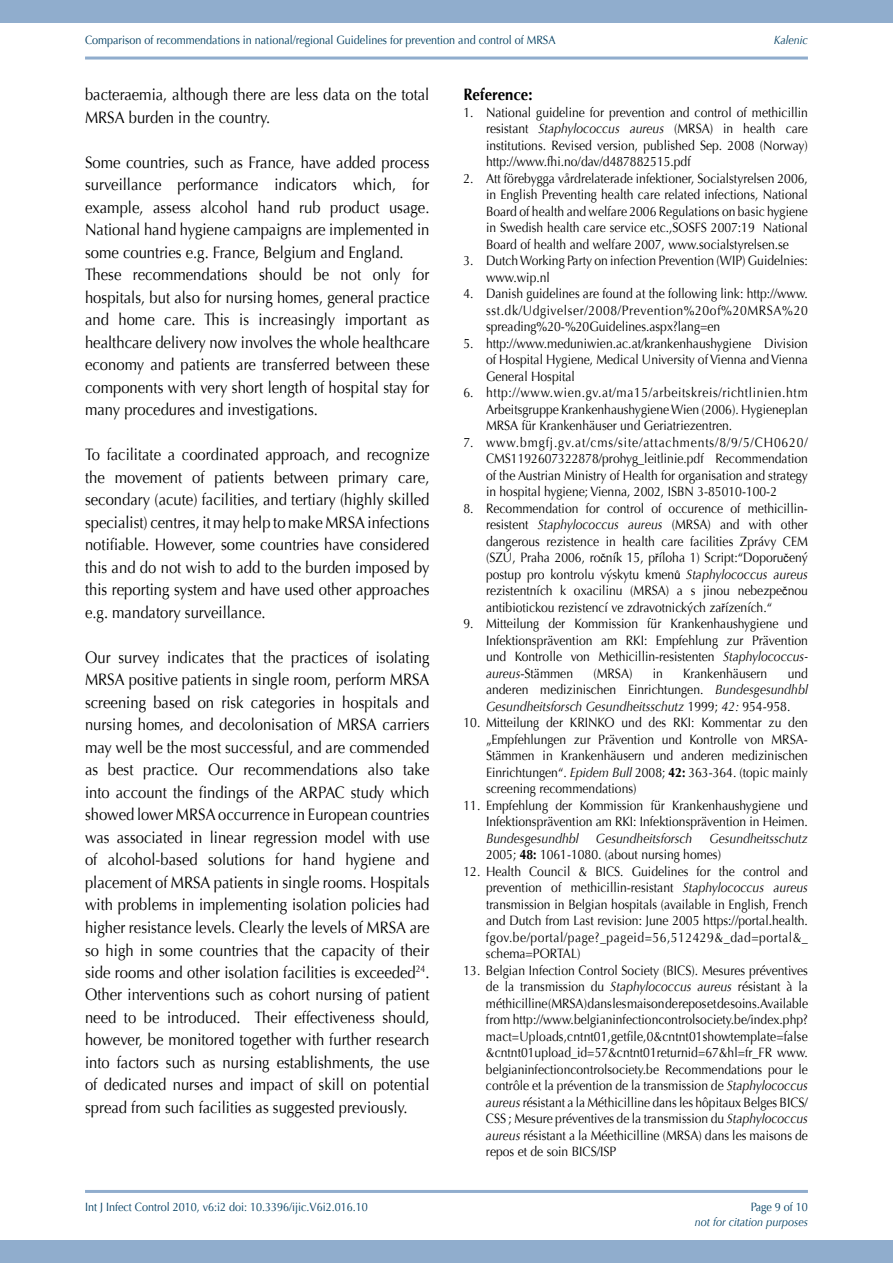
<style>
.page{position:relative;width:893px;height:1263px;background:#fff}
.page>*{position:absolute;margin:0;border:0;box-sizing:border-box;transform-origin:0 0}
.t1{font:16.5px/22.5px "Optima";color:#000;scale:.9 1}
.t2{font:700 16.5px "Optima";color:#000;scale:.9 1}
.t3{font:13.5px/16.5px "Optima";color:#000;text-align:justify;scale:.9 1}
.t4{font:italic 13.5px/16.5px "Optima";color:#000;text-align:justify;scale:.9 1}
.t5{font:12px "Optima";color:#003e61;scale:.9 1}
.t6{font:italic 12px "Optima";color:#003e61;scale:.9 1}
.s1{font-style:italic}
.s2{font-family:"Helvetica";font-size:11.4px}
.s3{font-style:normal}
.s4{font-weight:700}
</style>
<div class="page">
<div style="left:0;top:0;width:893px;height:23px;background:#90adcd"></div>
<div style="left:0;top:1240px;width:893px;height:23px;background:#90adcd"></div>
<hr style="left:85px;top:1190px;width:723px;height:3px;background:#90adcd">
<hr style="left:85px;top:57px;width:723px;height:3px;background:#90adcd">
<p class="t5" style="left:85px;top:33px;width:524px">Comparison of recommendations in national/regional Guidelines for prevention and control of MRSA</p>
<p class="t6" style="left:774px;top:33px;width:39px">Kalenic</p>
<p class="t1" style="left:85px;top:84px;width:384px">bacteraemia, although there are less data on the total<br>MRSA burden in the country.</p>
<p class="t1" style="left:85px;top:151px;width:384px">Some countries, such as France, have added process surveillance performance indicators which, for example, assess alcohol hand rub product usage.<br>National hand hygiene campaigns are implemented in some countries e.g. France, Belgium and England.<br>These recommendations should be not only for hospitals, but also for nursing homes, general practice and home care. This is increasingly important as healthcare delivery now involves the whole healthcare economy and patients are transferred between these components with very short length of hospital stay for many procedures and investigations.</p>
<p class="t1" style="left:85px;top:444px;width:384px;text-align:justify">To facilitate a coordinated approach, and recognize the movement of patients between primary care, secondary (acute) facilities, and tertiary (highly skilled specialist) centres, it may help to make MRSA infections notifiable. However, some countries have considered this and do not wish to add to the burden imposed by this reporting system and have used other approaches e.g. mandatory surveillance.</p>
<p class="t1" style="left:85px;top:646px;width:384px;text-align:justify">Our survey indicates that the practices of isolating MRSA positive patients in single room, perform MRSA screening based on risk categories in hospitals and nursing homes, and decolonisation of MRSA carriers may well be the most successful, and are commended as best practice. Our recommendations also take into account the findings of the ARPAC study which showed lower MRSA occurrence in European countries was associated in linear regression model with use of alcohol-based solutions for hand hygiene and placement of MRSA patients in single rooms. Hospitals with problems in implementing isolation policies had higher resistance levels. Clearly the levels of MRSA are so high in some countries that the capacity of their side rooms and other isolation facilities is exceeded<sup>24</sup>.<br>Other interventions such as cohort nursing of patient need to be introduced. Their effectiveness should, however, be monitored together with further research into factors such as nursing establishments, the use of dedicated nurses and impact of skill on potential spread from such facilities as suggested previously.</p>
<p class="t2" style="left:463px;top:85px;width:78px">Reference:</p>
<p class="t3" style="left:486px;top:104px;width:359px;text-indent:-23px">1. National guideline for prevention and control of methicillin resistant <span class="s1">Staphylococcus aureus</span> (MRSA) in health care institutions. Revised version, published Sep. 2008 (Norway) http://www.fhi.no/dav/d487882515.pdf</p>
<p class="t3" style="left:486px;top:170px;width:359px;text-indent:-23px">2. Att förebygga vårdrelaterade infektioner, Socialstyrelsen 2006, in English Preventing health care related infections, National Board of health and welfare 2006 Regulations on basic hygiene in Swedish health care service etc.,SOSFS 2007:19 National Board of health and welfare 2007, www.socialstyrelsen.se</p>
<p class="t3" style="left:486px;top:253px;width:359px;text-indent:-23px">3. Dutch Working Party on infection Prevention (WIP) Guidelnies: www.wip.nl</p>
<p class="t3" style="left:486px;top:286px;width:359px;text-indent:-23px">4. Danish guidelines are found at the following link: http://www. sst.dk/Udgivelser/2008/Prevention%20of%20MRSA%20 spreading%20-%20Guidelines.aspx?lang=en</p>
<p class="t3" style="left:486px;top:335px;width:359px;text-indent:-23px">5. http://www.meduniwien.ac.at/krankenhaushygiene Division of Hospital Hygiene, Medical University of Vienna and Vienna General Hospital</p>
<p class="t3" style="left:486px;top:385px;width:359px;text-indent:-23px">6. http://www.wien.gv.at/ma15/arbeitskreis/richtlinien.htm Arbeitsgruppe Krankenhaushygiene Wien (2006). Hygieneplan MRSA für Krankenhäuser und Geriatriezentren.</p>
<p class="t3" style="left:486px;top:434px;width:359px;text-indent:-23px">7. www.bmgfj.gv.at/cms/site/attachments/8/9/5/CH0620/ CMS1192607322878/prohyg_leitlinie.pdf Recommendation of the Austrian Ministry of Health for organisation and strategy in hospital hygiene; Vienna, 2002, ISBN 3-85010-100-2</p>
<p class="t3" style="left:486px;top:500px;width:359px;text-indent:-22px">8. Recommendation for control of occurence of methicillin&shy;resistent <span class="s1">Staphylococcus aureus</span> (MRSA) and with other dangerous rezistence in health care facilities Zprávy CEM (SZÚ, Praha 2006, ro<span class="s2">č</span>ník 15, p<span class="s2">ř</span>íloha 1) Script:“Doporu<span class="s2">č</span>ený postup pro kontrolu výskytu kmen<span class="s2">ů</span> <span class="s1">Staphylococcus aureus </span>rezistentních k oxacilinu (MRSA) a s jinou nebezpe<span class="s2">č</span>nou antibiotickou rezistencí ve zdravotnických za<span class="s2">ř</span>ízeních.“</p>
<p class="t3" style="left:486px;top:616px;width:359px;text-indent:-23px">9. Mitteilung der Kommission für Krankenhaushygiene und Infektionsprävention am RKI: Empfehlung zur Prävention und Kontrolle von Methicillin-resistenten <span class="s1">Staphylococcus&shy;aureus</span>-Stämmen</p>
<p class="t4" style="left:486px;top:665px;width:359px;text-indent:302px"><span class="s3">und anderen medizinischen Einrichtungen.</span> Bundesgesundhbl Gesundheitsforsch Gesundheitsschutz <span class="s3">1999;</span> 42: <span class="s3">954-958.</span></p>
<p class="t3" style="left:486px;top:715px;width:359px;text-indent:-23px">10. Mitteilung der KRINKO und des RKI: Kommentar zu den „Empfehlungen zur Prävention und Kontrolle von MRSA-Stämmen in Krankenhäusern und anderen medizinischen Einrichtungen“. <span class="s1">Epidem Bull</span> 2008; <span class="s4">42:</span> 363-364. (topic mainly screening recommendations)</p>
<p class="t3" style="left:463px;top:797px;width:384px;text-align:right">11. Empfehlung der Kommission für Krankenhaushygiene und<br>Infektionsprävention am RKI: Infektionsprävention in Heimen.</p>
<p class="t4" style="left:486px;top:830px;width:105px">Bundesgesundhbl</p>
<p class="t4" style="left:596px;top:830px;width:109px">Gesundheitsforsch</p>
<p class="t3" style="left:593px;top:665px;width:45px">(MRSA)</p>
<p class="t3" style="left:653px;top:665px;width:13px">in</p>
<p class="t3" style="left:683px;top:665px;width:95px">Krankenhäusern</p>
<p class="t3" style="left:486px;top:830px;width:359px;text-indent:223px"><span class="s1">Gesundheitsschutz<br></span>2005; <span class="s4">48:</span> 1061-1080. (about nursing homes)</p>
<p class="t3" style="left:486px;top:863px;width:359px;text-indent:-22px">12. Health Council &amp; BICS. Guidelines for the control and prevention of methicillin-resistant <span class="s1">Staphylococcus aureus </span>transmission in Belgian hospitals (available in English, French and Dutch from Last revision: June 2005 https://portal.health. fgov.be/portal/page?_pageid=56,512429&amp;_dad=portal&amp;_ schema=PORTAL)</p>
<p class="t3" style="left:486px;top:962px;width:359px;text-indent:-22px">13. Belgian Infection Control Society (BICS). Mesures préventives de la transmission du <span class="s1">Staphylococcus aureus</span> résistant à la méthicilline (MRSA) dans les maison de repos et de soins. Available from http://www.belgianinfectioncontrolsociety.be/index.php? mact=Uploads,cntnt01,getfile,0&amp;cntnt01showtemplate=false &amp;cntnt01upload_id=57&amp;cntnt01returnid=67&amp;hl=fr_FR www. belgianinfectioncontrolsociety.be Recommendations pour le contrôle et la prévention de la transmission de <span class="s1">Staphylococcus aureus</span> résistant a la Méthicilline dans les hôpitaux Belges BICS/ CSS ; Mesure préventives de la transmission du <span class="s1">Staphylococcus aureus</span> résistant a la Méethicilline (MRSA) dans les maisons de repos et de soin BICS/ISP</p>
<p class="t5" style="left:85px;top:1200px;width:316px">Int J Infect Control 2010, v6:i2 doi: 10.3396/ijic.V6i2.016.10</p>
<p class="t5" style="left:751px;top:1200px;width:65px">Page 9 of 10</p>
<p class="t6" style="left:695px;top:1215px;width:127px">not for citation purposes</p>
</div>
